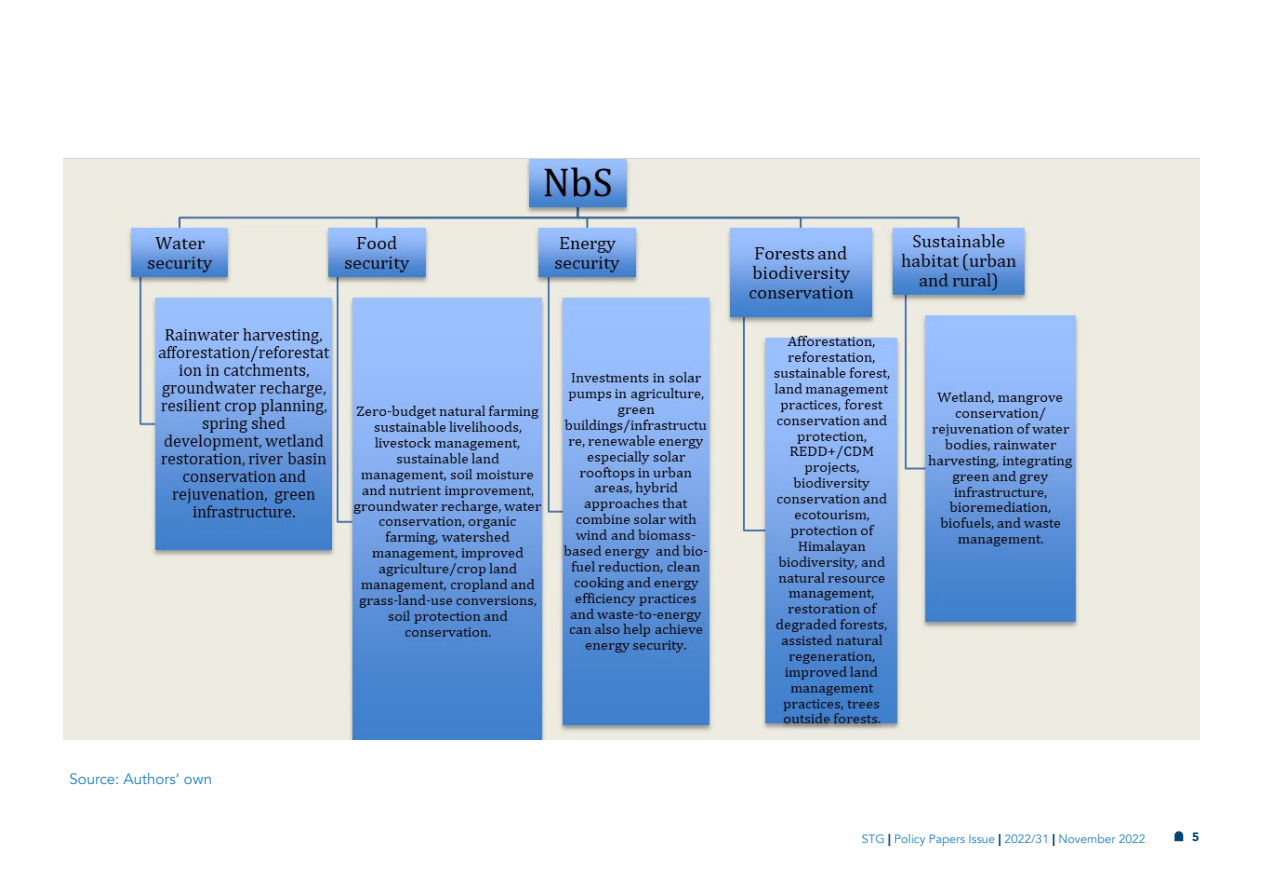
<style>
.page{position:relative;width:1263px;height:893px;background:#fff}
.page>*{position:absolute;margin:0;border:0;box-sizing:border-box;transform-origin:0 0}
.t1{font:15px "Avenir";color:#2581c4}
.t2{font:12px "Avenir";color:#2581c4}
.t3{font:900 12px "Avenir";color:#004676}
.s1{font-weight:900;color:#004676}
</style>
<div class="page">
<svg style="left:1174px;top:831px;width:9px;height:10px"></svg>
<img style="left:64px;top:158px;width:1135px;height:582px">
<p class="t1" style="left:69px;top:769px;width:144px">Source: Authors’ own</p>
<p class="t2" style="left:862px;top:832px;width:285px">STG <span class="s1">|</span> Policy Papers Issue <span class="s1">|</span> 2022/31 <span class="s1">|</span> November 2022</p>
<p class="t3" style="left:1192px;top:827px;width:9px">5</p>
</div>
